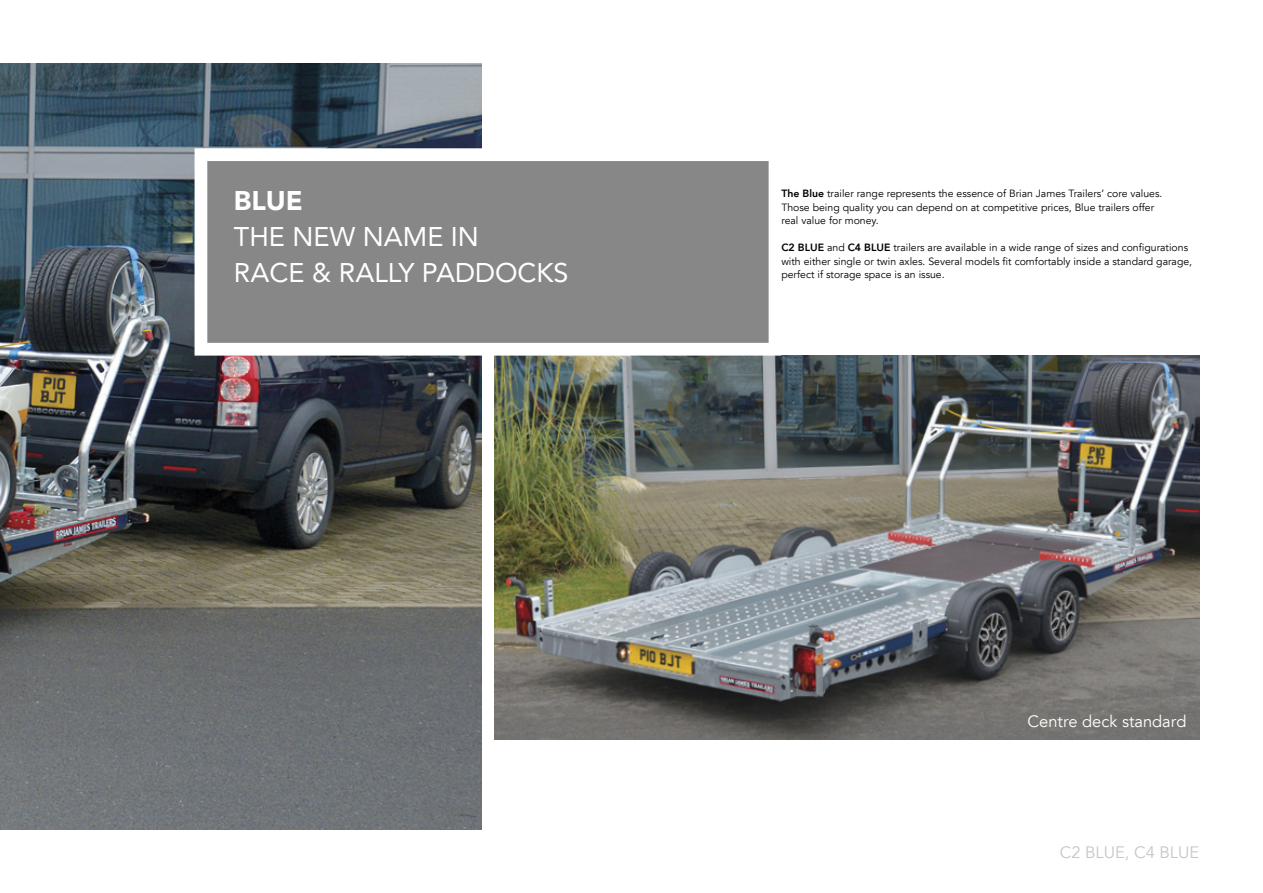
<style>
.page{position:relative;width:1263px;height:893px;background:#fff}
.page>*{position:absolute;margin:0;border:0;box-sizing:border-box;transform-origin:0 0}
.t1{font:27px/36px "Avenir LT";color:#fff}
.t2{font:900 27px "Avenir LT";color:#fff}
.t3{font:16.5px "Avenir LT";color:#fff}
.t4{font:16.5px "Avenir LT";color:#c6c6c6}
.t5{font:10.5px/13.5px "Avenir LT";color:#000}
.s1{font-weight:800}
</style>
<div class="page">
<img style="left:0;top:64px;width:482px;height:765px">
<img style="left:494px;top:356px;width:705px;height:384px">
<div style="left:195px;top:148px;width:586px;height:208px;background:#878787;border:13px solid #fff"></div>
<h1 class="t2" style="left:234px;top:184px;width:71px">BLUE</h1>
<h1 class="t1" style="left:234px;top:219px;width:336px">THE NEW NAME IN<br>RACE &amp; RALLY PADDOCKS</h1>
<p class="t5" style="left:781px;top:187px;width:383px"><span class="s1">The Blue</span> trailer range represents the essence of Brian James Trailers’ core values.<br>Those being quality you can depend on at competitive prices, Blue trailers offer real value for money.</p>
<p class="t5" style="left:781px;top:241px;width:412px"><span class="s1">C2 BLUE</span> and <span class="s1">C4 BLUE</span> trailers are available in a wide range of sizes and configurations with either single or twin axles. Several models fit comfortably inside a standard garage, perfect if storage space is an issue.</p>
<h2 class="t3" style="left:1027px;top:712px;width:160px">Centre deck standard</h2>
<h2 class="t4" style="left:1060px;top:842px;width:141px">C2 BLUE, C4 BLUE</h2>
</div>
